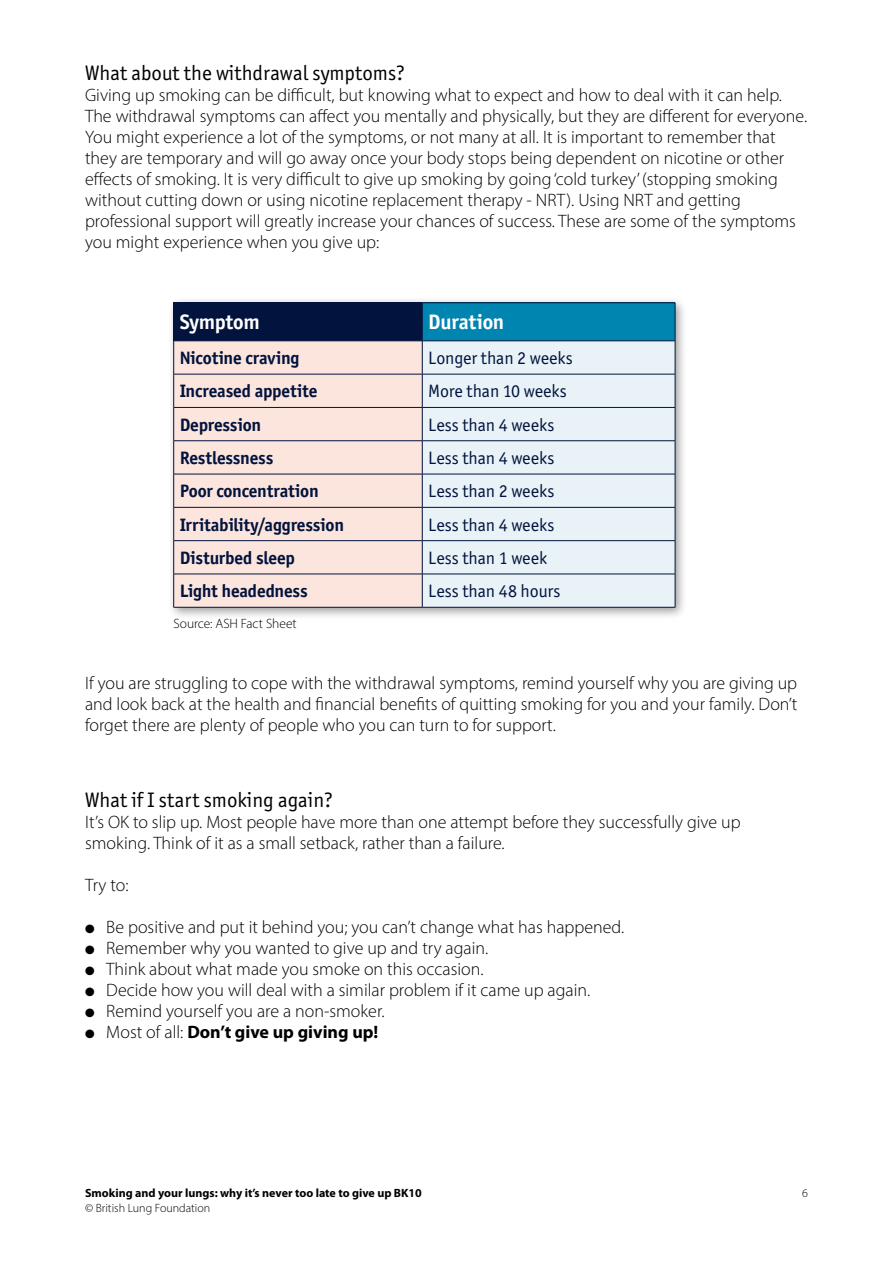
<style>
.page{position:relative;width:893px;height:1263px;background:#fff}
.page>*{position:absolute;margin:0;border:0;box-sizing:border-box;transform-origin:0 0}
.t1{font:21px "Officina Sans ITC Std";color:#000}
.t2{font:700 21px "Officina Sans ITC Std";letter-spacing:-.015em;color:#fff}
.t3{font:300 18px/21px "Myriad Pro";color:#000}
.t4{font:700 18px "Officina Sans ITC Std";letter-spacing:-.01em;color:#02133d}
.t5{font:18px "Officina Sans ITC Std";color:#02133d}
.t6{font:700 18px "Myriad Pro";color:#000}
.t7{font:300 13.5px "Myriad Pro";color:#000}
.t8{font:700 12px "Myriad Pro";color:#000}
.t9{font:300 12px "Myriad Pro";color:#000}
.s1{font-weight:300}
</style>
<div class="page">
<div style="left:167px;top:297px;width:520px;height:322px;background:#000;opacity:.4"></div>
<div style="left:174px;top:303px;width:248px;height:38px;background:#02133d"></div>
<div style="left:422px;top:303px;width:253px;height:38px;background:#0085b0"></div>
<div style="left:174px;top:342px;width:248px;height:265px;background:#fce5dd"></div>
<div style="left:423px;top:342px;width:252px;height:265px;background:#e8f2f7"></div>
<hr style="left:173px;top:341px;width:1px;height:33px;background:#02133d">
<hr style="left:422px;top:341px;width:1px;height:33px;background:#02133d">
<hr style="left:675px;top:341px;width:1px;height:33px;background:#02133d">
<hr style="left:174px;top:374px;width:248px;height:1px;background:#02133d">
<hr style="left:173px;top:374px;width:1px;height:33px;background:#02133d">
<hr style="left:422px;top:374px;width:253px;height:1px;background:#02133d">
<hr style="left:422px;top:374px;width:1px;height:33px;background:#02133d">
<hr style="left:675px;top:374px;width:1px;height:33px;background:#02133d">
<hr style="left:174px;top:407px;width:248px;height:1px;background:#02133d">
<hr style="left:173px;top:408px;width:1px;height:33px;background:#02133d">
<hr style="left:422px;top:407px;width:253px;height:1px;background:#02133d">
<hr style="left:422px;top:408px;width:1px;height:33px;background:#02133d">
<hr style="left:675px;top:408px;width:1px;height:33px;background:#02133d">
<hr style="left:174px;top:440px;width:248px;height:1px;background:#02133d">
<hr style="left:173px;top:441px;width:1px;height:33px;background:#02133d">
<hr style="left:422px;top:440px;width:253px;height:1px;background:#02133d">
<hr style="left:422px;top:441px;width:1px;height:33px;background:#02133d">
<hr style="left:675px;top:441px;width:1px;height:33px;background:#02133d">
<hr style="left:174px;top:474px;width:248px;height:1px;background:#02133d">
<hr style="left:173px;top:474px;width:1px;height:33px;background:#02133d">
<hr style="left:422px;top:474px;width:253px;height:1px;background:#02133d">
<hr style="left:422px;top:474px;width:1px;height:33px;background:#02133d">
<hr style="left:675px;top:474px;width:1px;height:33px;background:#02133d">
<hr style="left:174px;top:507px;width:248px;height:1px;background:#02133d">
<hr style="left:173px;top:507px;width:1px;height:33px;background:#02133d">
<hr style="left:422px;top:507px;width:253px;height:1px;background:#02133d">
<hr style="left:422px;top:507px;width:1px;height:33px;background:#02133d">
<hr style="left:675px;top:507px;width:1px;height:33px;background:#02133d">
<hr style="left:174px;top:540px;width:248px;height:1px;background:#02133d">
<hr style="left:173px;top:541px;width:1px;height:33px;background:#02133d">
<hr style="left:422px;top:540px;width:253px;height:1px;background:#02133d">
<hr style="left:422px;top:541px;width:1px;height:33px;background:#02133d">
<hr style="left:675px;top:541px;width:1px;height:33px;background:#02133d">
<hr style="left:174px;top:574px;width:248px;height:1px;background:#02133d">
<hr style="left:173px;top:574px;width:1px;height:33px;background:#02133d">
<hr style="left:422px;top:574px;width:253px;height:1px;background:#02133d">
<hr style="left:422px;top:574px;width:1px;height:33px;background:#02133d">
<hr style="left:675px;top:574px;width:1px;height:33px;background:#02133d">
<hr style="left:174px;top:607px;width:248px;height:1px;background:#02133d">
<hr style="left:422px;top:607px;width:253px;height:1px;background:#02133d">
<hr style="left:422px;top:302px;width:253px;height:1px;background:#02133d">
<hr style="left:675px;top:303px;width:1px;height:38px;background:#02133d">
<hr style="left:422px;top:341px;width:253px;height:1px;background:#02133d">
<hr style="left:174px;top:302px;width:248px;height:1px;background:#02133d">
<hr style="left:173px;top:303px;width:1px;height:38px;background:#02133d">
<hr style="left:422px;top:303px;width:1px;height:38px;background:#02133d">
<hr style="left:174px;top:341px;width:248px;height:1px;background:#02133d">
<p class="t1" style="left:85px;top:61px;width:322px">What about the withdrawal symptoms?</p>
<p class="t3" style="left:85px;top:84px;width:724px">Giving up smoking can be difficult, but knowing what to expect and how to deal with it can help.<br>The withdrawal symptoms can affect you mentally and physically, but they are different for everyone.<br>You might experience a lot of the symptoms, or not many at all. It is important to remember that they are temporary and will go away once your body stops being dependent on nicotine or other effects of smoking. It is very difficult to give up smoking by going ‘cold turkey’ (stopping smoking without cutting down or using nicotine replacement therapy - NRT). Using NRT and getting professional support will greatly increase your chances of success. These are some of the symptoms you might experience when you give up:</p>
<p class="t2" style="left:180px;top:309px;width:82px">Symptom</p>
<p class="t2" style="left:428px;top:309px;width:77px">Duration</p>
<p class="t4" style="left:180px;top:347px;width:121px">Nicotine craving</p>
<p class="t5" style="left:428px;top:347px;width:146px">Longer than 2 weeks</p>
<p class="t4" style="left:180px;top:380px;width:139px">Increased appetite</p>
<p class="t5" style="left:428px;top:381px;width:140px">More than 10 weeks</p>
<p class="t4" style="left:180px;top:413px;width:83px">Depression</p>
<p class="t5" style="left:428px;top:414px;width:128px">Less than 4 weeks</p>
<p class="t4" style="left:180px;top:447px;width:95px">Restlessness</p>
<p class="t5" style="left:428px;top:447px;width:128px">Less than 4 weeks</p>
<p class="t4" style="left:180px;top:480px;width:140px">Poor concentration</p>
<p class="t5" style="left:428px;top:481px;width:128px">Less than 2 weeks</p>
<p class="t4" style="left:180px;top:513px;width:166px">Irritability/aggression</p>
<p class="t5" style="left:428px;top:514px;width:128px">Less than 4 weeks</p>
<p class="t4" style="left:180px;top:546px;width:117px">Disturbed sleep</p>
<p class="t5" style="left:428px;top:547px;width:120px">Less than 1 week</p>
<p class="t4" style="left:180px;top:580px;width:130px">Light headedness</p>
<p class="t5" style="left:428px;top:581px;width:134px">Less than 48 hours</p>
<p class="t7" style="left:174px;top:616px;width:125px">Source: ASH Fact Sheet</p>
<p class="t3" style="left:85px;top:672px;width:714px;text-align:justify">If you are struggling to cope with the withdrawal symptoms, remind yourself why you are giving up and look back at the health and financial benefits of quitting smoking for you and your family. Don’t forget there are plenty of people who you can turn to for support.</p>
<p class="t1" style="left:85px;top:787px;width:250px">What if I start smoking again?</p>
<p class="t3" style="left:85px;top:811px;width:657px">It’s OK to slip up. Most people have more than one attempt before they successfully give up smoking. Think of it as a small setback, rather than a failure.</p>
<p class="t3" style="left:85px;top:874px;width:45px">Try to:</p>
<p class="t3" style="left:85px;top:916px;width:541px">● Be positive and put it behind you; you can’t change what has happened.</p>
<p class="t3" style="left:85px;top:937px;width:405px">● Remember why you wanted to give up and try again.</p>
<p class="t3" style="left:85px;top:958px;width:400px">● Think about what made you smoke on this occasion.</p>
<p class="t3" style="left:85px;top:979px;width:507px">● Decide how you will deal with a similar problem if it came up again.</p>
<p class="t3" style="left:85px;top:1000px;width:301px">● Remind yourself you are a non-smoker.</p>
<p class="t6" style="left:85px;top:1020px;width:295px">● <span class="s1">Most of all:</span> Don’t give up giving up!</p>
<p class="t8" style="left:85px;top:1185px;width:338px">Smoking and your lungs: why it’s never too late to give up BK10</p>
<p class="t9" style="left:802px;top:1186px;width:7px">6</p>
<p class="t9" style="left:85px;top:1200px;width:127px">© British Lung Foundation</p>
</div>
